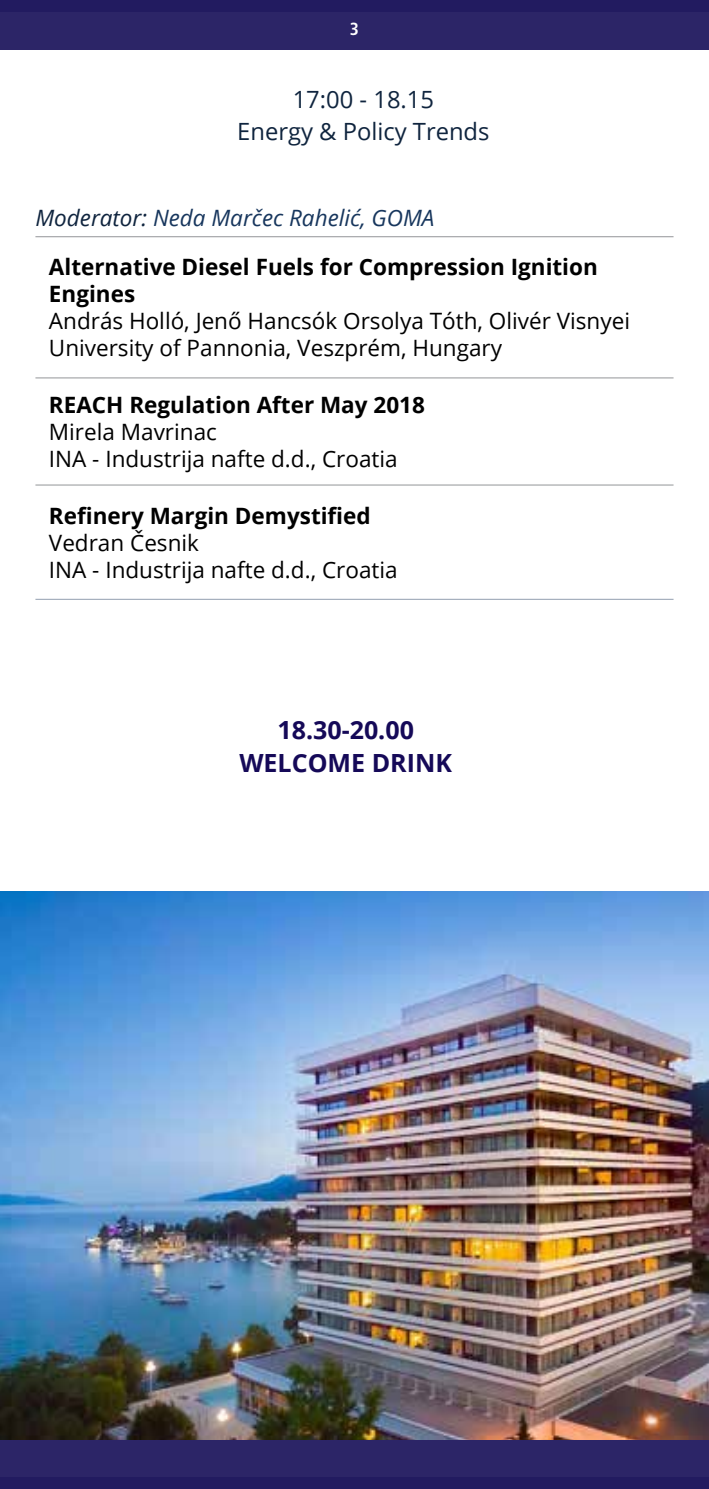
<style>
.page{position:relative;width:709px;height:1489px;background:#fff}
.page>*{position:absolute;margin:0;border:0;box-sizing:border-box;transform-origin:0 0}
.t1{font:700 25px/32.8px "Open Sans";color:#150958;text-align:center}
.t2{font:23.75px/31.8px "Open Sans";color:#0f243e;text-align:center}
.t3{font:22.5px/27px "Open Sans";color:#000}
.t4{font:700 22.5px/49px "Open Sans";color:#000}
.t5{font:700 condensed 17.5px "Frutiger LT Std";color:#fff}
.s1{font-weight:400;font-style:italic;color:#0f243e}
.s2{font-weight:400;font-style:italic;color:#17365d}
</style>
<div class="page">
<div style="left:0;top:12px;width:709px;height:38px;background:#2c2567"></div>
<div style="left:0;top:0;width:709px;height:12px;background:#221b60"></div>
<div style="left:0;top:1439px;width:709px;height:37px;background:#2c2567"></div>
<div style="left:0;top:1476px;width:709px;height:12px;background:#221b60"></div>
<hr style="left:35px;top:236px;width:638px;height:1px;background:#939598">
<hr style="left:35px;top:377px;width:638px;height:1px;background:#939598">
<hr style="left:35px;top:484px;width:638px;height:1px;background:#939598">
<hr style="left:35px;top:599px;width:638px;height:1px;background:#929fb0">
<img style="left:0;top:891px;width:709px;height:548px">
<p class="t5" style="left:350px;top:19px;width:11px">3</p>
<p class="t2" style="left:237px;top:83px;width:254px">17:00 - 18.15<br>Energy &amp; Policy Trends</p>
<p class="t4" style="left:49px;top:193px;width:550px;text-indent:-14px"><span class="s1">Moderator:</span> <span class="s2">Neda Marčec Rahelić, GOMA<br></span>Alternative Diesel Fuels for Compression Ignition</p>
<p class="t4" style="left:49px;top:269px;width:88px">Engines</p>
<p class="t3" style="left:49px;top:307px;width:582px">András Holló, Jenő Hancsók Orsolya Tóth, Olivér Visnyei<br>University of Pannonia, Veszprém, Hungary</p>
<p class="t4" style="left:49px;top:380px;width:377px">REACH Regulation After May 2018</p>
<p class="t3" style="left:49px;top:418px;width:350px">Mirela Mavrinac<br>INA - Industrija nafte d.d., Croatia</p>
<p class="t4" style="left:49px;top:490px;width:323px">Refinery Margin Demystified</p>
<p class="t3" style="left:49px;top:528px;width:350px">Vedran Česnik<br>INA - Industrija nafte d.d., Croatia</p>
<p class="t1" style="left:239px;top:712px;width:214px">18.30-20.00<br>WELCOME DRINK</p>
</div>
